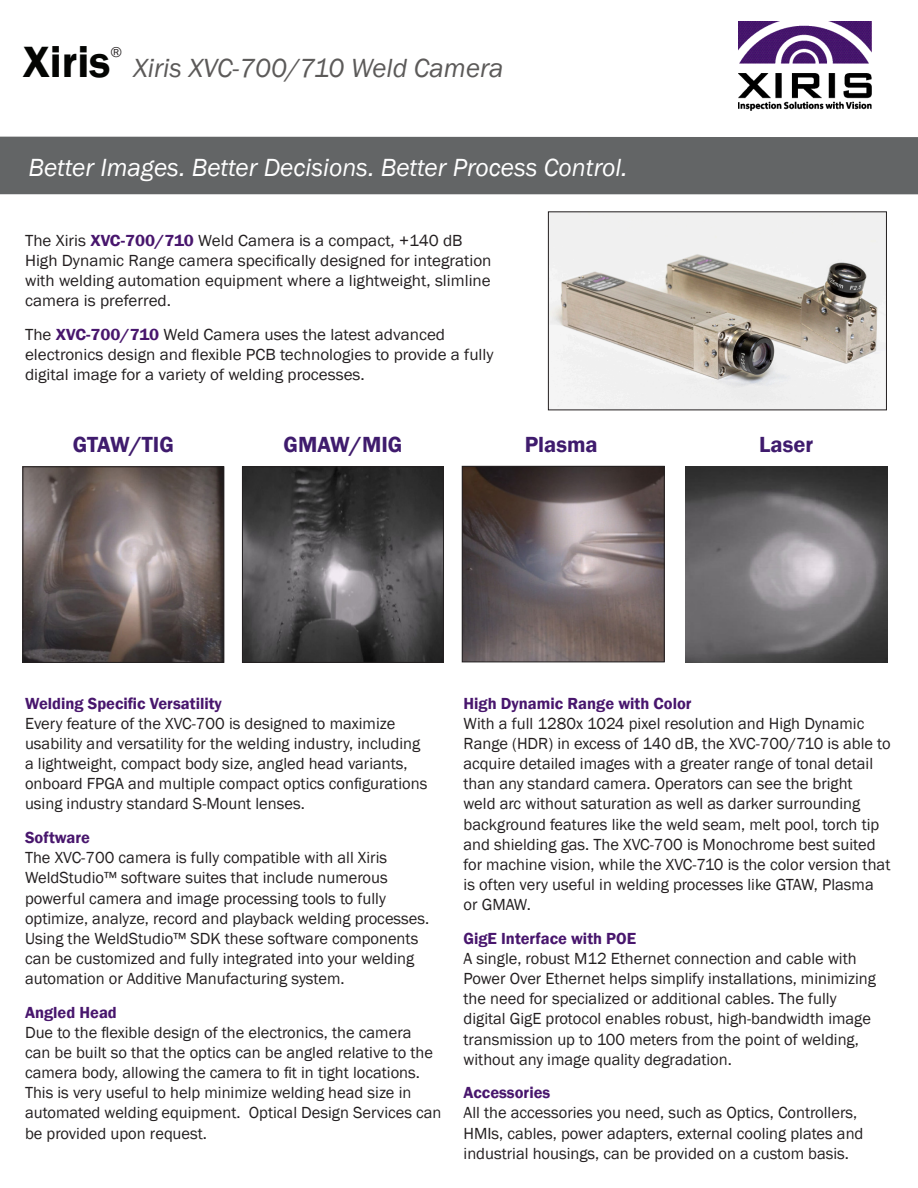
<style>
.page{position:relative;width:918px;height:1188px;background:#fff}
.page>*{position:absolute;margin:0;border:0;box-sizing:border-box;transform-origin:0 0}
.t1{font:600 45px "Franklin Gothic";color:#040503}
.t2{font:italic 27px "Franklin Gothic";color:#5c5a59}
.t3{font:italic 25.5px "Franklin Gothic";color:#fff}
.t4{font:600 22.5px "Franklin Gothic";color:#3f1b6d}
.t5{font:16.5px/20.1px "Franklin Gothic";color:#231f20}
.t6{font:16.5px/20.1px "Franklin Gothic";color:#231f20;scale:1.04 1}
.t7{font:15px "Franklin Gothic";color:#231f20}
.s1{font-weight:600;color:#48166d}
</style>
<div class="page">
<div style="left:0;top:137px;width:918px;height:57px;background:#636566"></div>
<img style="left:739px;top:21px;width:132px;height:89px">
<img style="left:550px;top:214px;width:335px;height:194px">
<div style="left:548px;top:212px;width:339px;height:198px;border:1px solid #231f20"></div>
<img style="left:25px;top:469px;width:197px;height:192px">
<div style="left:23px;top:467px;width:201px;height:196px;border:1px solid #231f20"></div>
<img style="left:244px;top:469px;width:198px;height:192px">
<div style="left:242px;top:467px;width:202px;height:196px;border:1px solid #231f20"></div>
<img style="left:464px;top:468px;width:198px;height:192px">
<div style="left:462px;top:466px;width:202px;height:196px;border:1px solid #231f20"></div>
<img style="left:685px;top:466px;width:203px;height:196px">
<p class="t1" style="left:23px;top:34px;width:89px">Xiris</p>
<p class="t7" style="left:111px;top:43px;width:13px">®</p>
<p class="t2" style="left:133px;top:51px;width:372px">Xiris XVC-700/710 Weld Camera</p>
<p class="t3" style="left:28px;top:152px;width:601px">Better Images. Better Decisions. Better Process Control.</p>
<p class="t6" style="left:25px;top:231px;width:450px">The Xiris <span class="s1">XVC-700/710</span> Weld Camera is a compact, +140 dB High Dynamic Range camera specifically designed for integration with welding automation equipment where a lightweight, slimline camera is preferred.</p>
<p class="t6" style="left:25px;top:325px;width:452px">The <span class="s1">XVC-700/710</span> Weld Camera uses the latest advanced electronics design and flexible PCB technologies to provide a fully digital image for a variety of welding processes.</p>
<p class="t4" style="left:73px;top:431px;width:102px">GTAW/TIG</p>
<p class="t4" style="left:284px;top:431px;width:120px">GMAW/MIG</p>
<p class="t4" style="left:525px;top:431px;width:75px">Plasma</p>
<p class="t4" style="left:759px;top:431px;width:55px">Laser</p>
<p class="t5" style="left:25px;top:694px;width:404px"><span class="s1">Welding Specific Versatility<br></span>Every feature of the XVC-700 is designed to maximize usability and versatility for the welding industry, including a lightweight, compact body size, angled head variants, onboard FPGA and multiple compact optics configurations using industry standard S-Mount lenses.</p>
<p class="t5" style="left:25px;top:828px;width:406px"><span class="s1">Software<br></span>The XVC-700 camera is fully compatible with all Xiris WeldStudio™ software suites that include numerous powerful camera and image processing tools to fully optimize, analyze, record and playback welding processes.<br>Using the WeldStudio™ SDK these software components can be customized and fully integrated into your welding automation or Additive Manufacturing system.</p>
<p class="t5" style="left:25px;top:1003px;width:418px"><span class="s1">Angled Head<br></span>Due to the flexible design of the electronics, the camera<br>can be built so that the optics can be angled relative to the camera body, allowing the camera to fit in tight locations.<br>This is very useful to help minimize welding head size in automated welding equipment. Optical Design Services can be provided upon request.</p>
<p class="t5" style="left:464px;top:694px;width:429px"><span class="s1">High Dynamic Range with Color<br></span>With a full 1280x 1024 pixel resolution and High Dynamic Range (HDR) in excess of 140 dB, the XVC-700/710 is able to acquire detailed images with a greater range of tonal detail than any standard camera. Operators can see the bright<br>weld arc without saturation as well as darker surrounding background features like the weld seam, melt pool, torch tip and shielding gas. The XVC-700 is Monochrome best suited for machine vision, while the XVC-710 is the color version that is often very useful in welding processes like GTAW, Plasma or GMAW.</p>
<p class="t5" style="left:464px;top:929px;width:414px"><span class="s1">GigE Interface with POE<br></span>A single, robust M12 Ethernet connection and cable with Power Over Ethernet helps simplify installations, minimizing the need for specialized or additional cables. The fully digital GigE protocol enables robust, high-bandwidth image transmission up to 100 meters from the point of welding, without any image quality degradation.</p>
<p class="t5" style="left:464px;top:1083px;width:401px"><span class="s1">Accessories<br></span>All the accessories you need, such as Optics, Controllers, HMIs, cables, power adapters, external cooling plates and industrial housings, can be provided on a custom basis.</p>
</div>
